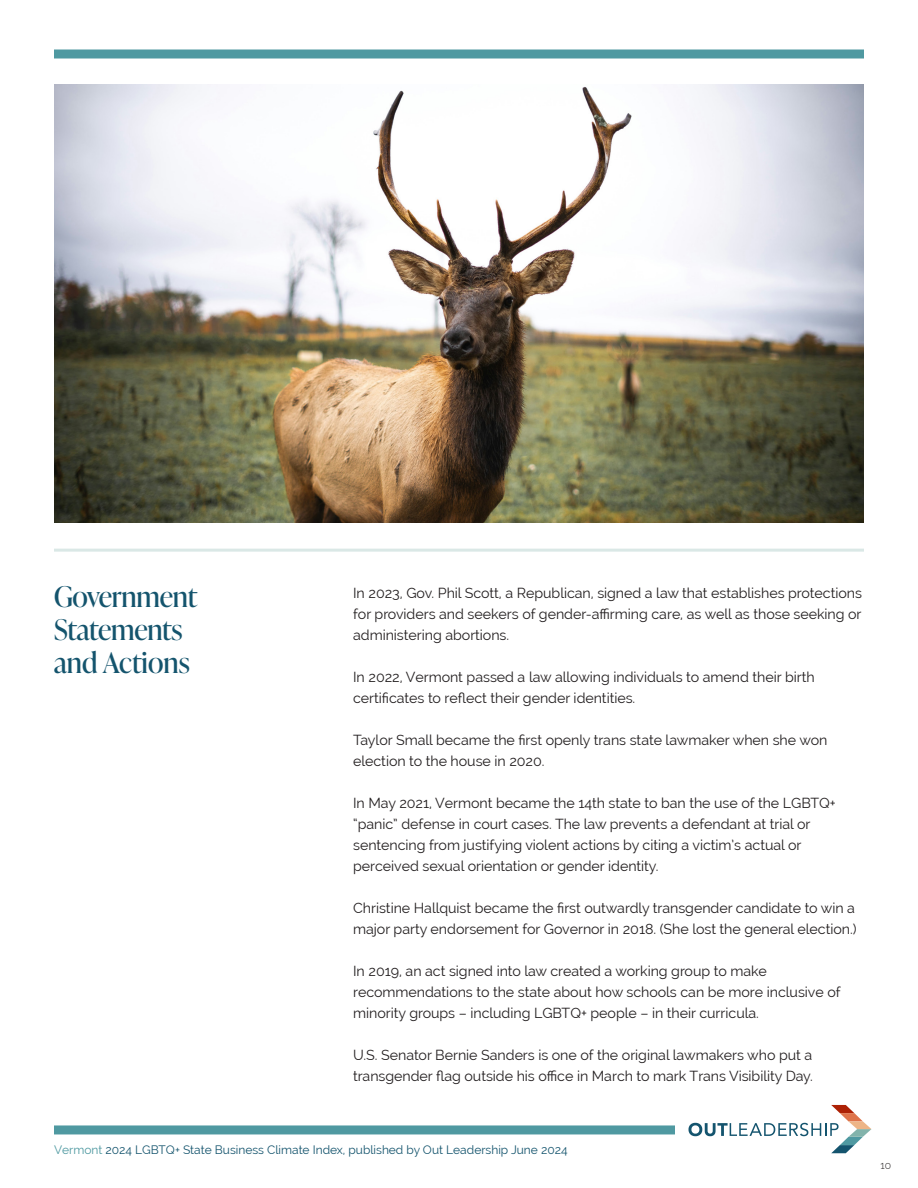
<style>
.page{position:relative;width:918px;height:1188px;background:#fff}
.page>*{position:absolute;margin:0;border:0;box-sizing:border-box;transform-origin:0 0}
.t1{font:28.5px/33px "Ivy Presto Display";letter-spacing:-.01em;color:#14546d}
.t2{font:14.25px/21px "Raleway";letter-spacing:-.005em;color:#231f20}
.t3{font:12px "Raleway";color:#14546d}
.t4{font:300 10.5px "Raleway";color:#231f20}
.s1{color:#4f99a1}
</style>
<div class="page">
<div style="left:54px;top:50px;width:810px;height:8px;background:#4f99a1"></div>
<svg style="left:689px;top:1105px;width:182px;height:48px"></svg>
<img style="left:54px;top:84px;width:810px;height:439px">
<div style="left:54px;top:1125px;width:621px;height:9px;background:#4f99a1"></div>
<hr style="left:54px;top:549px;width:810px;height:3px;background:#dae8e6">
<p class="t1" style="left:54px;top:579px;width:145px">Government<br>Statements and Actions</p>
<p class="t2" style="left:353px;top:583px;width:510px;text-align:justify">In 2023, Gov. Phil Scott, a Republican, signed a law that establishes protections for providers and seekers of gender-affirming care, as well as those seeking or administering abortions.</p>
<p class="t2" style="left:353px;top:667px;width:463px">In 2022, Vermont passed a law allowing individuals to amend their birth certificates to reflect their gender identities.</p>
<p class="t2" style="left:353px;top:730px;width:476px">Taylor Small became the first openly trans state lawmaker when she won election to the house in 2020.</p>
<p class="t2" style="left:353px;top:793px;width:484px">In May 2021, Vermont became the 14th state to ban the use of the LGBTQ+ “panic” defense in court cases. The law prevents a defendant at trial or sentencing from justifying violent actions by citing a victim’s actual or perceived sexual orientation or gender identity.</p>
<p class="t2" style="left:353px;top:898px;width:505px">Christine Hallquist became the first outwardly transgender candidate to win a major party endorsement for Governor in 2018. (She lost the general election.)</p>
<p class="t2" style="left:353px;top:961px;width:489px">In 2019, an act signed into law created a working group to make recommendations to the state about how schools can be more inclusive of minority groups – including LGBTQ+ people – in their curricula.</p>
<p class="t2" style="left:353px;top:1045px;width:461px">U.S. Senator Bernie Sanders is one of the original lawmakers who put a transgender flag outside his office in March to mark Trans Visibility Day.</p>
<p class="t3" style="left:54px;top:1143px;width:515px"><span class="s1">Vermont</span> 2024 LGBTQ+ State Business Climate Index, published by Out Leadership June 2024</p>
<p class="t4" style="left:880px;top:1157px;width:12px">10</p>
</div>
